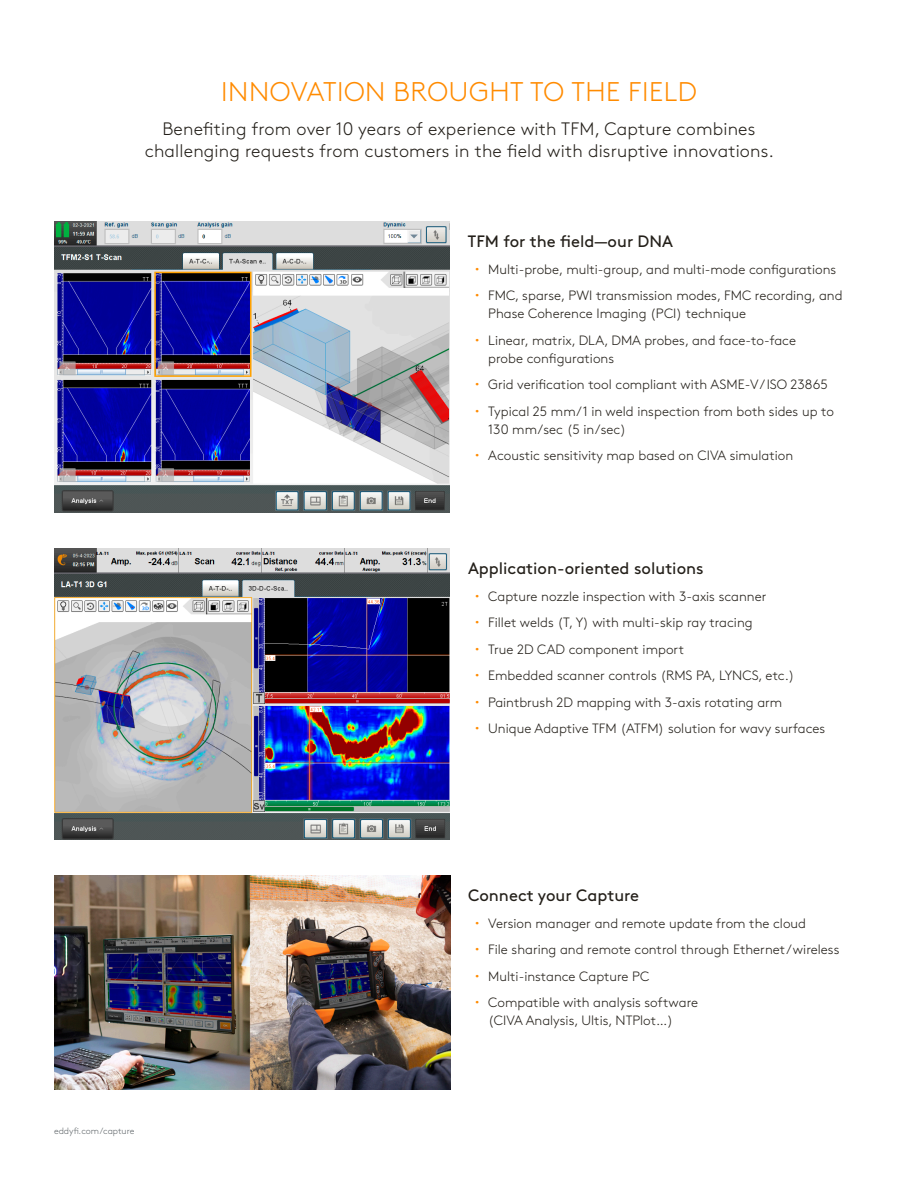
<style>
.page{position:relative;width:918px;height:1188px;background:#fff}
.page>*{position:absolute;margin:0;border:0;box-sizing:border-box;transform-origin:0 0}
.t1{font:300 27px "Brown Std";letter-spacing:.02em;color:#ff8b00}
.t2{font:300 18px/21.6px "Brown Std";letter-spacing:.01em;color:#231f19;text-align:center}
.t3{font:16.5px "Brown Std";color:#231f19}
.t4{font:300 13.5px/26.5px "Brown Std";color:#231f19}
.t5{font:300 9px "Brown Std";color:#60666a}
</style>
<div class="page">
<img style="left:54px;top:221px;width:396px;height:291px">
<img style="left:54px;top:548px;width:396px;height:292px">
<img style="left:54px;top:876px;width:396px;height:213px">
<h1 class="t1" style="left:221px;top:77px;width:477px">INNOVATION BROUGHT TO THE FIELD</h1>
<h2 class="t2" style="left:145px;top:118px;width:631px">Benefiting from over 10 years of experience with TFM, Capture combines challenging requests from customers in the field with disruptive innovations.</h2>
<p class="t3" style="left:468px;top:232px;width:207px">TFM for the field—our DNA</p>
<p class="t4" style="left:488px;top:256px;width:356px">Multi-probe, multi-group, and multi-mode configurations<br>FMC, sparse, PWI transmission modes, FMC recording, and</p>
<p class="t4" style="left:488px;top:301px;width:309px">Phase Coherence Imaging (PCI) technique<br>Linear, matrix, DLA, DMA probes, and face-to-face</p>
<p class="t4" style="left:488px;top:345px;width:347px">probe configurations<br>Grid verification tool compliant with ASME-V / ISO 23865<br>Typical 25 mm/1 in weld inspection from both sides up to</p>
<p class="t4" style="left:488px;top:416px;width:307px">130 mm/sec (5 in/sec)<br>Acoustic sensitivity map based on CIVA simulation</p>
<p class="t3" style="left:468px;top:559px;width:237px">Application-oriented solutions</p>
<p class="t4" style="left:488px;top:583px;width:339px">Capture nozzle inspection with 3-axis scanner<br>Fillet welds (T, Y) with multi-skip ray tracing<br>True 2D CAD component import<br>Embedded scanner controls (RMS PA, LYNCS, etc.)<br>Paintbrush 2D mapping with 3-axis rotating arm Unique Adaptive TFM (ATFM) solution for wavy surfaces</p>
<p class="t5" style="left:54px;top:1126px;width:82px">eddyfi.com/capture</p>
<p class="t3" style="left:468px;top:886px;width:173px">Connect your Capture</p>
<p class="t4" style="left:488px;top:910px;width:353px">Version manager and remote update from the cloud<br>File sharing and remote control through Ethernet/wireless Multi-instance Capture PC<br>Compatible with analysis software</p>
<p class="t4" style="left:488px;top:1008px;width:186px">(CIVA Analysis, Ultis, NTPlot…)</p>
</div>
